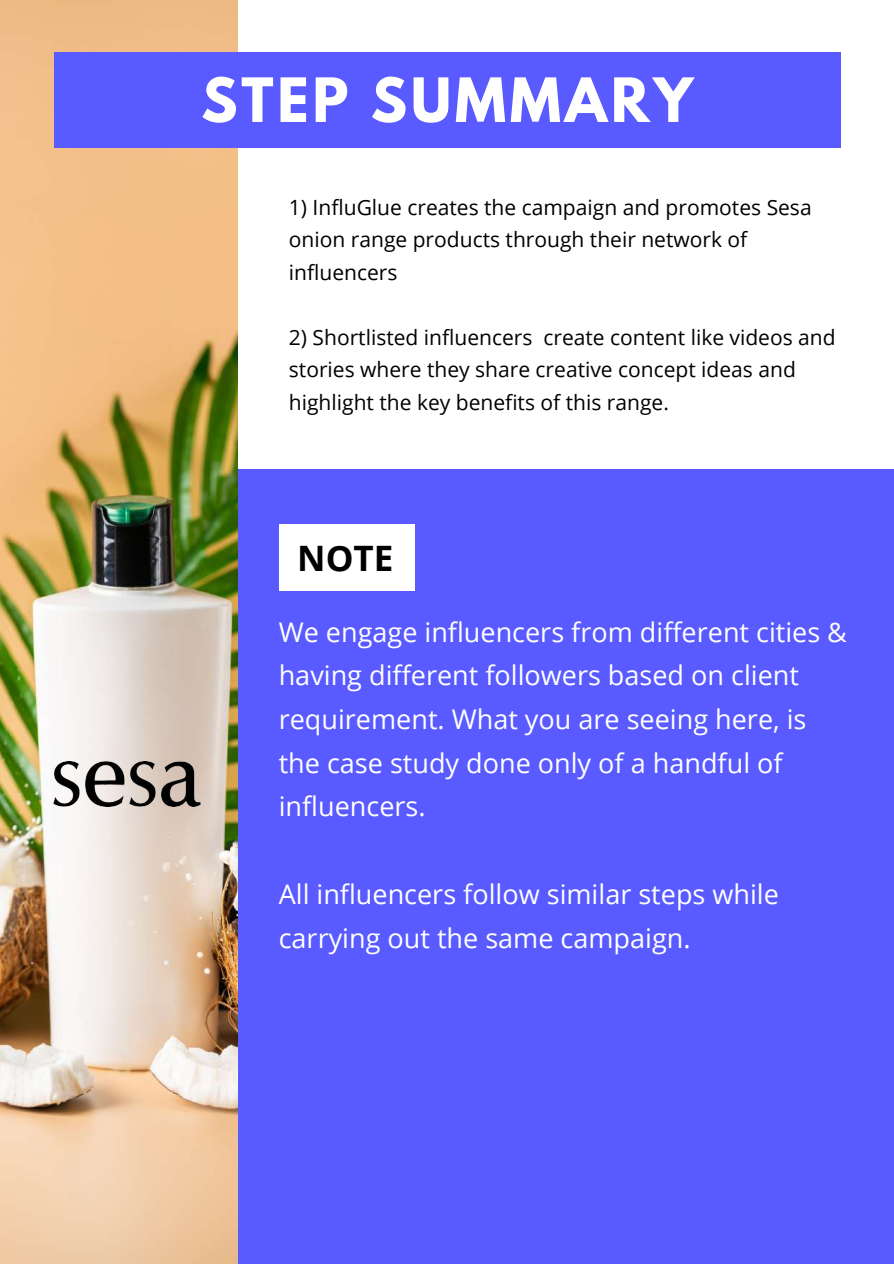
<style>
.page{position:relative;width:894px;height:1264px;background:#fff}
.page>*{position:absolute;margin:0;border:0;box-sizing:border-box;transform-origin:0 0}
.t1{font:700 54px "League Spartan";letter-spacing:.07em;color:#fff}
.t2{font:700 34.95px "Open Sans";color:#000}
.t3{font:27px/43.7px "Open Sans";color:#fff}
.t4{font:21px/32.4px "Open Sans";color:#000}
</style>
<div class="page">
<div style="left:0;top:469px;width:893px;height:794px;background:#595aff"></div>
<img style="left:0;top:0;width:238px;height:1263px">
<div style="left:54px;top:52px;width:786px;height:96px;background:#595aff"></div>
<div style="left:279px;top:524px;width:135px;height:66px;background:#fff"></div>
<img style="left:54px;top:761px;width:146px;height:45px">
<h1 class="t1" style="left:201px;top:73px;width:493px">STEP SUMMARY</h1>
<p class="t4" style="left:289px;top:191px;width:524px">1) InfluGlue creates the campaign and promotes Sesa onion range products through their network of influencers</p>
<p class="t4" style="left:289px;top:320px;width:548px">2) Shortlisted influencers create content like videos and stories where they share creative concept ideas and highlight the key benefits of this range.</p>
<h2 class="t2" style="left:297px;top:533px;width:98px">NOTE</h2>
<p class="t3" style="left:279px;top:609px;width:569px">We engage influencers from different cities &amp; having different followers based on client requirement. What you are seeing here, is the case study done only of a handful of influencers.</p>
<p class="t3" style="left:279px;top:871px;width:501px">All influencers follow similar steps while carrying out the same campaign.</p>
</div>
